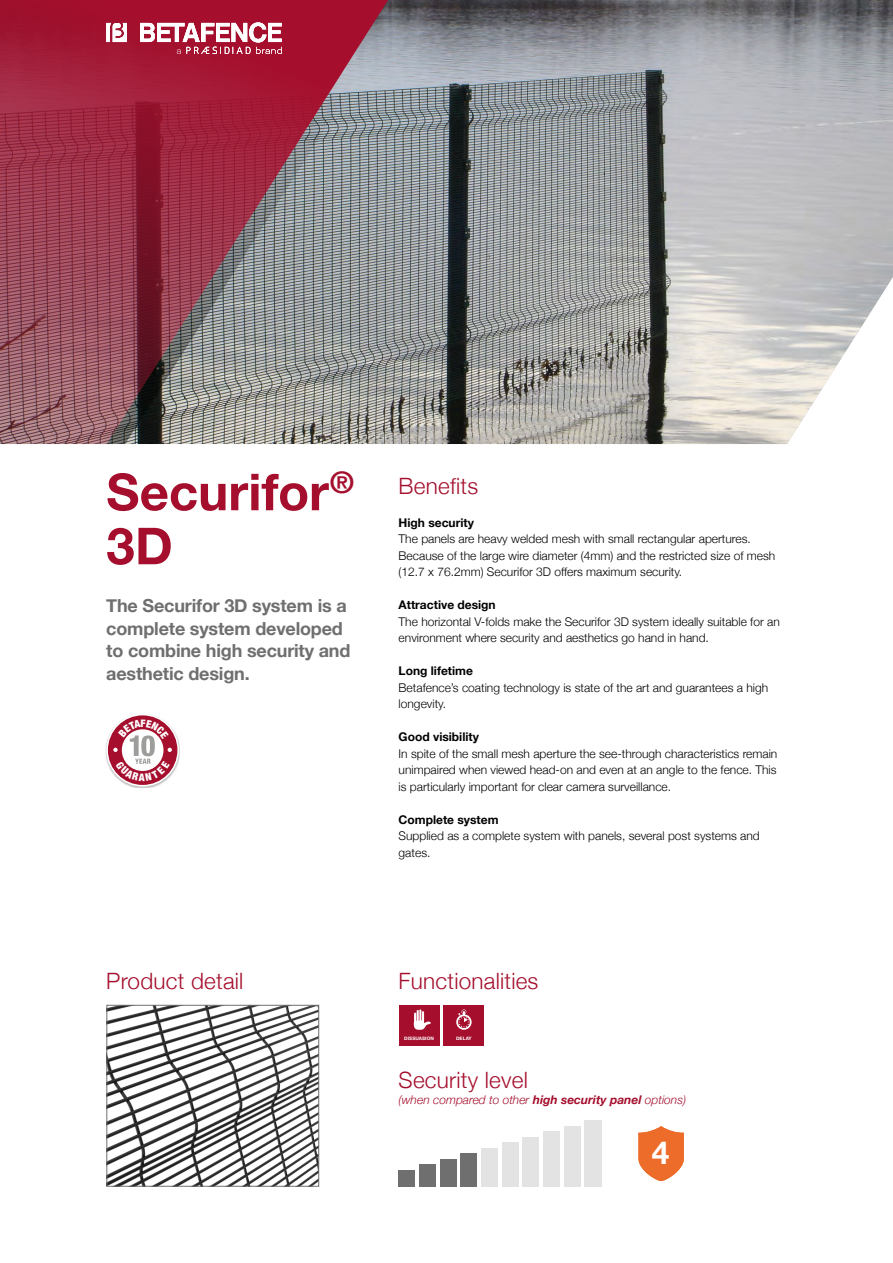
<style>
.page{position:relative;width:893px;height:1263px;background:#fff}
.page>*{position:absolute;margin:0;border:0;box-sizing:border-box;transform-origin:0 0}
.t1{font:700 51px/54px "Helvetica Neue";color:#a50f2d}
.t2{font:700 31.65px "Helvetica Neue";color:#fff}
.t3{font:300 22.5px "Helvetica Neue";letter-spacing:.01em;color:#a50f2d}
.t4{font:700 18px/22.5px "Helvetica Neue";letter-spacing:-.01em;color:#706f6f}
.t5{font:300 12px/16.5px "Helvetica Neue";color:#000}
.t6{font:700 12px "Helvetica Neue";color:#000}
.t7{font:italic 300 12px "Helvetica Neue";color:#a50f2d}
.t8{font:700 4.65px "Helvetica Neue";letter-spacing:.015em;color:#fff}
.s1{font-weight:700}
</style>
<div class="page">
<img style="left:415px;top:0;width:478px;height:444px">
<div style="left:105px;top:713px;width:75px;height:75px;background:#000;opacity:.25"></div>
<img style="left:109px;top:1007px;width:208px;height:177px">
<div style="left:107px;top:1005px;width:212px;height:181px;border:1px solid #706f6f"></div>
<div style="left:399px;top:1005px;width:40px;height:41px;background:#a50f2d"></div>
<svg style="left:413px;top:1009px;width:18px;height:21px"></svg>
<div style="left:444px;top:1005px;width:40px;height:41px;background:#a50f2d"></div>
<svg style="left:456px;top:1009px;width:16px;height:21px"></svg>
<svg style="left:638px;top:1126px;width:46px;height:55px"></svg>
<div style="left:399px;top:1170px;width:16px;height:16px;background:#706f6f"></div>
<div style="left:419px;top:1164px;width:17px;height:22px;background:#706f6f"></div>
<div style="left:440px;top:1159px;width:16px;height:27px;background:#706f6f"></div>
<div style="left:461px;top:1153px;width:16px;height:33px;background:#706f6f"></div>
<div style="left:481px;top:1148px;width:17px;height:38px;background:#e3e3e3"></div>
<div style="left:502px;top:1142px;width:16px;height:44px;background:#e3e3e3"></div>
<div style="left:523px;top:1137px;width:16px;height:49px;background:#e3e3e3"></div>
<div style="left:543px;top:1131px;width:17px;height:55px;background:#e3e3e3"></div>
<div style="left:564px;top:1126px;width:16px;height:60px;background:#e3e3e3"></div>
<div style="left:585px;top:1120px;width:16px;height:66px;background:#e3e3e3"></div>
<svg style="left:0;top:0;width:107px;height:444px;background:#9c4053"></svg>
<svg style="left:106px;top:23px;width:1px;height:19px"></svg>
<img style="left:107px;top:0;width:308px;height:444px">
<svg style="left:106px;top:714px;width:73px;height:72px"></svg>
<h1 class="t1" style="left:106px;top:466px;width:249px">Securifor<sup>®<br></sup>3D</h1>
<h3 class="t4" style="left:106px;top:595px;width:246px">The Securifor 3D system is a complete system developed to combine high security and aesthetic design.</h3>
<h3 class="t3" style="left:399px;top:467px;width:81px">Benefits</h3>
<p class="t6" style="left:399px;top:513px;width:77px">High security</p>
<p class="t5" style="left:399px;top:530px;width:378px">The panels are heavy welded mesh with small rectangular apertures.<br>Because of the large wire diameter (4mm) and the restricted size of mesh (12.7 x 76.2mm) Securifor 3D offers maximum security.</p>
<p class="t6" style="left:399px;top:595px;width:99px">Attractive design</p>
<p class="t5" style="left:399px;top:612px;width:383px">The horizontal V-folds make the Securifor 3D system ideally suitable for an environment where security and aesthetics go hand in hand.</p>
<p class="t6" style="left:399px;top:661px;width:76px">Long lifetime</p>
<p class="t5" style="left:399px;top:678px;width:371px">Betafence’s coating technology is state of the art and guarantees a high longevity.</p>
<p class="t6" style="left:399px;top:727px;width:82px">Good visibility</p>
<p class="t5" style="left:399px;top:744px;width:380px;text-align:justify">In spite of the small mesh aperture the see-through characteristics remain unimpaired when viewed head-on and even at an angle to the fence. This is particularly important for clear camera surveillance.</p>
<p class="t6" style="left:399px;top:810px;width:101px">Complete system</p>
<p class="t5" style="left:399px;top:827px;width:363px">Supplied as a complete system with panels, several post systems and gates.</p>
<h3 class="t3" style="left:106px;top:962px;width:139px">Product detail</h3>
<h3 class="t3" style="left:399px;top:962px;width:141px">Functionalities</h3>
<p class="t8" style="left:404px;top:1034px;width:31px">DISSUASION</p>
<p class="t8" style="left:456px;top:1034px;width:17px">DELAY</p>
<h3 class="t3" style="left:399px;top:1061px;width:131px">Security level</h3>
<p class="t7" style="left:399px;top:1090px;width:289px">(when compared to other <span class="s1">high security panel</span> options)</p>
<h2 class="t2" style="left:651px;top:1127px;width:19px">14</h2>
</div>
